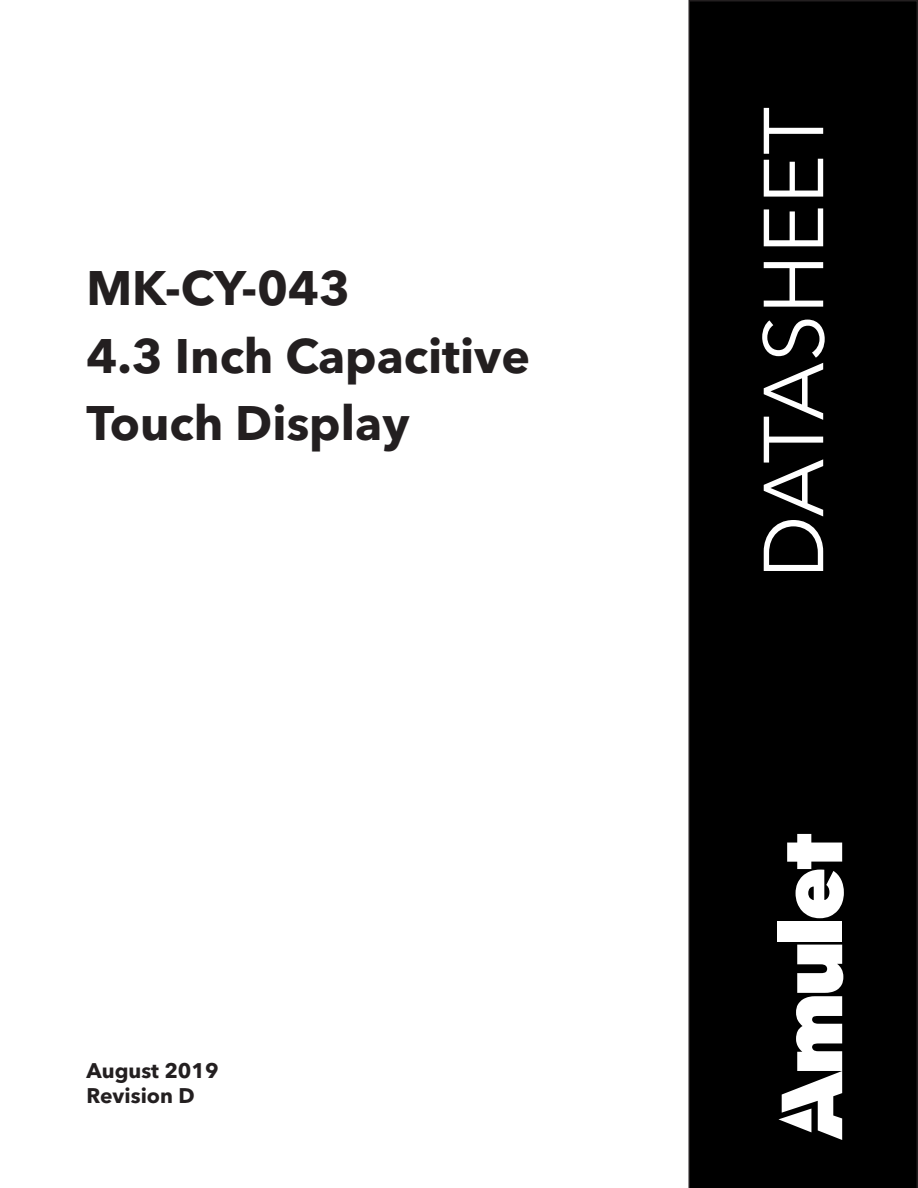
<style>
.page{position:relative;width:918px;height:1188px;background:#fff}
.page>*{position:absolute;margin:0;border:0;box-sizing:border-box;transform-origin:0 0}
.t1{font:84px "Avenir Next LT Pro";color:#fff}
.t2{font:700 48px/67.5px "Avenir Next LT Pro";color:#231f20}
.t3{font:700 21px "Avenir Next LT Pro";color:#231f20}
</style>
<div class="page">
<div style="left:688px;top:0;width:230px;height:1188px;background:#000"></div>
<div style="left:778px;top:921px;width:64px;height:20px;background:#fff"></div>
<svg style="left:787px;top:834px;width:57px;height:84px"></svg>
<svg style="left:778px;top:945px;width:65px;height:195px"></svg>
<p class="t2" style="left:86px;top:255px;width:445px">MK-CY-043<br>4.3 Inch Capacitive<br>Touch Display</p>
<p class="t3" style="left:86px;top:1058px;width:134px">August 2019</p>
<p class="t3" style="left:86px;top:1083px;width:110px">Revision D</p>
<p class="t1" style="left:744px;top:579px;width:473px;rotate:-90deg">DATASHEET</p>
</div>
